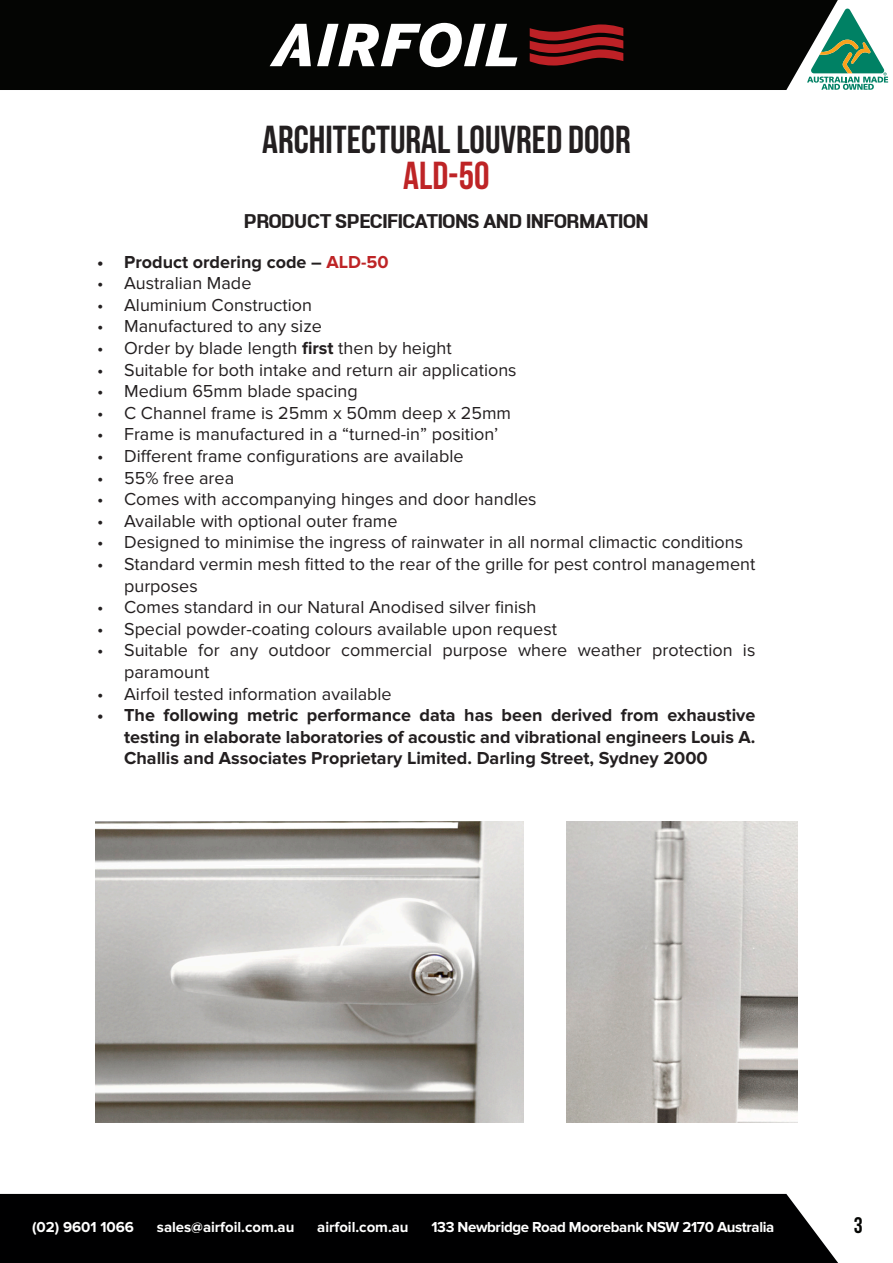
<style>
.page{position:relative;width:893px;height:1263px;background:#fff}
.page>*{position:absolute;margin:0;border:0;box-sizing:border-box;transform-origin:0 0}
.t1{font:700 39px "Bebas Neue";color:#231f20}
.t2{font:700 39px "Bebas Neue";color:#be2426}
.t3{font:700 24px "LT Emphasis";color:#231f20}
.t4{font:700 22.5px "Bebas Neue";color:#040503}
.t5{font:18px/21.6px "Proxima Nova";color:#231f20}
.t6{font:700 18px/21.6px "Proxima Nova";color:#231f20;text-align:justify}
.t7{font:700 15px "Proxima Nova";color:#fff}
.t8{font:700 15px "Proxima Nova";letter-spacing:-.025em;color:#fff}
.s1{color:#be2426}
.s2{font-weight:700}
</style>
<div class="page">
<svg style="left:838px;top:8px;width:51px;height:82px"></svg>
<div style="left:0;top:0;width:838px;height:90px;background:#040503"></div>
<svg style="left:317px;top:23px;width:200px;height:44px"></svg>
<svg style="left:270px;top:24px;width:41px;height:42px"></svg>
<svg style="left:530px;top:24px;width:93px;height:42px;background:#731518"></svg>
<div style="left:0;top:1194px;width:838px;height:69px;background:#000001"></div>
<img style="left:567px;top:821px;width:230px;height:301px">
<img style="left:95px;top:821px;width:428px;height:301px">
<p class="t1" style="left:262px;top:118px;width:370px">ARCHITECTURAL LOUVRED DOOR</p>
<p class="t2" style="left:403px;top:154px;width:88px">ALD-50</p>
<p class="t3" style="left:244px;top:209px;width:406px">PRODUCT SPECIFICATIONS AND INFORMATION</p>
<p class="t6" style="left:97px;top:251px;width:293px">• Product ordering code – <span class="s1">ALD-50</span></p>
<p class="t5" style="left:97px;top:273px;width:156px">• Australian Made</p>
<p class="t5" style="left:97px;top:294px;width:216px">• Aluminium Construction</p>
<p class="t5" style="left:97px;top:316px;width:226px">• Manufactured to any size</p>
<p class="t5" style="left:97px;top:337px;width:356px">• Order by blade length <span class="s2">first</span> then by height</p>
<p class="t5" style="left:97px;top:359px;width:421px">• Suitable for both intake and return air applications</p>
<p class="t5" style="left:97px;top:381px;width:262px">• Medium 65mm blade spacing</p>
<p class="t5" style="left:97px;top:402px;width:415px">• C Channel frame is 25mm x 50mm deep x 25mm</p>
<p class="t5" style="left:97px;top:424px;width:403px">• Frame is manufactured in a “turned-in” position’</p>
<p class="t5" style="left:97px;top:445px;width:368px">• Different frame configurations are available</p>
<p class="t5" style="left:97px;top:467px;width:139px">• 55% free area</p>
<p class="t5" style="left:97px;top:489px;width:441px">• Comes with accompanying hinges and door handles</p>
<p class="t5" style="left:97px;top:510px;width:302px">• Available with optional outer frame</p>
<p class="t5" style="left:97px;top:532px;width:647px">• Designed to minimise the ingress of rainwater in all normal climactic conditions</p>
<p class="t5" style="left:124px;top:553px;width:633px;text-indent:-27px">• Standard vermin mesh fitted to the rear of the grille for pest control management purposes</p>
<p class="t5" style="left:97px;top:597px;width:441px">• Comes standard in our Natural Anodised silver finish</p>
<p class="t5" style="left:97px;top:618px;width:461px">• Special powder-coating colours available upon request</p>
<p class="t5" style="left:124px;top:640px;width:633px;text-indent:-27px">• Suitable for any outdoor commercial purpose where weather protection is paramount</p>
<p class="t5" style="left:97px;top:683px;width:296px">• Airfoil tested information available</p>
<p class="t6" style="left:124px;top:705px;width:633px;text-indent:-27px">• The following metric performance data has been derived from exhaustive testing in elaborate laboratories of acoustic and vibrational engineers Louis A.<br>Challis and Associates Proprietary Limited. Darling Street, Sydney 2000</p>
<p class="t7" style="left:32px;top:1218px;width:103px">(02) 9601 1066</p>
<p class="t7" style="left:157px;top:1218px;width:139px">sales@airfoil.com.au</p>
<p class="t7" style="left:317px;top:1218px;width:93px">airfoil.com.au</p>
<p class="t8" style="left:431px;top:1218px;width:344px">133 Newbridge Road Moorebank NSW 2170 Australia</p>
<p class="t4" style="left:854px;top:1213px;width:10px">3</p>
</div>
